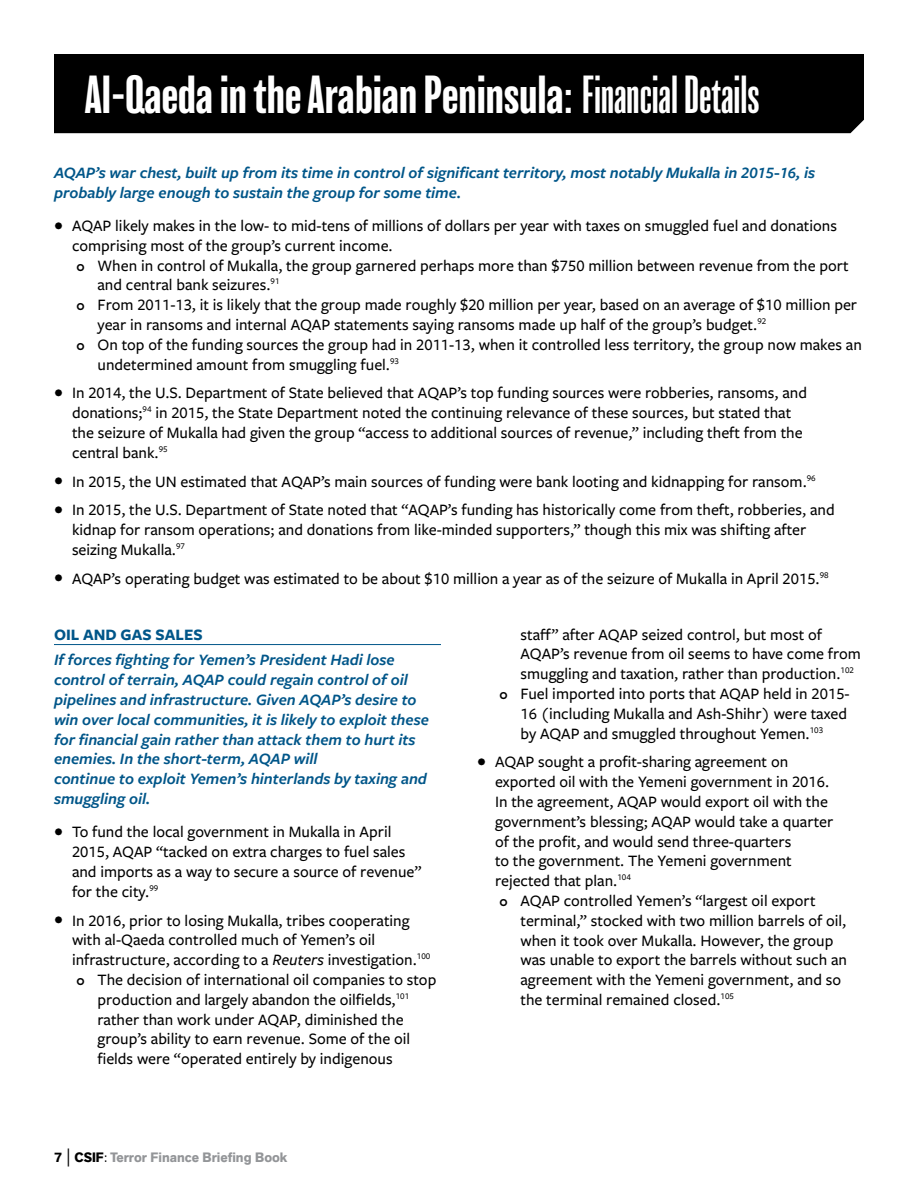
<style>
.page{position:relative;width:918px;height:1188px;background:#fff}
.page>*{position:absolute;margin:0;border:0;box-sizing:border-box;transform-origin:0 0}
.t1{font:condensed 49.35px "Balboa";color:#fff}
.t2{font:500 16.5px/19.8px "Freight Sans Pro";color:#000}
.t3{font:italic 600 16.5px/19.8px "Freight Sans Pro";color:#005689}
.t4{font:700 16.5px "Freight Sans Pro";color:#005689}
.t5{font:700 13.5px "Akzid Grtsk Next";color:#939598}
.s1{font-weight:300;font-stretch:normal}
.s2{font-stretch:extra-condensed}
.s3{font-size:18px}
.s4{font-style:italic}
.s5{color:#000}
.s6{font-family:"Minion Pro";font-weight:400;font-size:18px;color:#000}
.s7{font-weight:400;color:#000}
</style>
<div class="page">
<div style="left:54px;top:54px;width:810px;height:79px;background:#000"></div>
<hr style="left:54px;top:644px;width:387px;height:1px;background:#005689">
<h1 class="t1" style="left:85px;top:70px;width:676px">Al-Qaeda in the Arabian Peninsula<span class="s1">:</span> <span class="s2">Financial Details</span></h1>
<p class="t3" style="left:54px;top:162px;width:763px">AQAP’s war chest, built up from its time in control of significant territory, most notably Mukalla in 2015-16, is probably large enough to sustain the group for some time.</p>
<p class="t2" style="left:72px;top:215px;width:767px;text-indent:-18px"><span class="s3">•</span> AQAP likely makes in the low- to mid-tens of millions of dollars per year with taxes on smuggled fuel and donations comprising most of the group’s current income.</p>
<p class="t2" style="left:98px;top:255px;width:766px">When in control of Mukalla, the group garnered perhaps more than $750 million between revenue from the port and central bank seizures.<sup>91<br></sup>From 2011-13, it is likely that the group made roughly $20 million per year, based on an average of $10 million per year in ransoms and internal AQAP statements saying ransoms made up half of the group’s budget.<sup>92<br></sup>On top of the funding sources the group had in 2011-13, when it controlled less territory, the group now makes an undetermined amount from smuggling fuel.<sup>93</sup></p>
<p class="t2" style="left:72px;top:383px;width:737px;text-indent:-18px"><span class="s3">•</span> In 2014, the U.S. Department of State believed that AQAP’s top funding sources were robberies, ransoms, and donations;<sup>94</sup> in 2015, the State Department noted the continuing relevance of these sources, but stated that the seizure of Mukalla had given the group “access to additional sources of revenue,” including theft from the central bank.<sup>95</sup></p>
<p class="t2" style="left:54px;top:471px;width:763px"><span class="s3">•</span> In 2015, the UN estimated that AQAP’s main sources of funding were bank looting and kidnapping for ransom.<sup>96</sup></p>
<p class="t2" style="left:72px;top:500px;width:764px;text-indent:-18px"><span class="s3">•</span> In 2015, the U.S. Department of State noted that “AQAP’s funding has historically come from theft, robberies, and kidnap for ransom operations; and donations from like-minded supporters,” though this mix was shifting after seizing Mukalla.<sup>97</sup></p>
<p class="t2" style="left:54px;top:568px;width:776px"><span class="s3">•</span> AQAP’s operating budget was estimated to be about $10 million a year as of the seizure of Mukalla in April 2015.<sup>98</sup></p>
<p class="t4" style="left:54px;top:623px;width:150px">OIL AND GAS SALES</p>
<p class="t3" style="left:54px;top:650px;width:376px">If forces fighting for Yemen’s President Hadi lose control of terrain, AQAP could regain control of oil pipelines and infrastructure. Given AQAP’s desire to win over local communities, it is likely to exploit these for financial gain rather than attack them to hurt its enemies. In the short-term, AQAP will<br>continue to exploit Yemen’s hinterlands by taxing and smuggling oil.</p>
<p class="t2" style="left:72px;top:821px;width:351px;text-indent:-18px"><span class="s3">•</span> To fund the local government in Mukalla in April 2015, AQAP “tacked on extra charges to fuel sales and imports as a way to secure a source of revenue” for the city.<sup>99</sup></p>
<p class="t2" style="left:54px;top:910px;width:357px"><span class="s3">•</span> In 2016, prior to losing Mukalla, tribes cooperating</p>
<p class="t2" style="left:72px;top:929px;width:305px">with al-Qaeda controlled much of Yemen’s oil</p>
<p class="t2" style="left:72px;top:949px;width:360px">infrastructure, according to a <span class="s4">Reuters</span> investigation.<sup>100</sup></p>
<p class="t2" style="left:98px;top:969px;width:340px">The decision of international oil companies to stop</p>
<p class="t2" style="left:98px;top:989px;width:313px">production and largely abandon the oilfields,<sup>101</sup></p>
<p class="t2" style="left:97px;top:1009px;width:308px">rather than work under AQAP, diminished the</p>
<p class="t2" style="left:97px;top:1028px;width:314px">group’s ability to earn revenue. Some of the oil</p>
<p class="t2" style="left:97px;top:1048px;width:297px">fields were “operated entirely by indigenous</p>
<p class="t5" style="left:54px;top:1149px;width:235px"><span class="s5">7</span> <span class="s6">|</span> <span class="s5">CSIF</span><span class="s7">:</span> Terror Finance Briefing Book</p>
<p class="t2" style="left:520px;top:624px;width:342px">staff” after AQAP seized control, but most of AQAP’s revenue from oil seems to have come from smuggling and taxation, rather than production.<sup>102<br></sup>Fuel imported into ports that AQAP held in 2015- 16 (including Mukalla and Ash-Shihr) were taxed by AQAP and smuggled throughout Yemen.<sup>103</sup></p>
<p class="t2" style="left:495px;top:752px;width:340px;text-indent:-18px"><span class="s3">•</span> AQAP sought a profit-sharing agreement on exported oil with the Yemeni government in 2016.<br>In the agreement, AQAP would export oil with the government’s blessing; AQAP would take a quarter of the profit, and would send three-quarters<br>to the government. The Yemeni government rejected that plan.<sup>104</sup></p>
<p class="t2" style="left:521px;top:890px;width:328px">AQAP controlled Yemen’s “largest oil export terminal,” stocked with two million barrels of oil, when it took over Mukalla. However, the group was unable to export the barrels without such an agreement with the Yemeni government, and so the terminal remained closed.<sup>105</sup></p>
</div>
